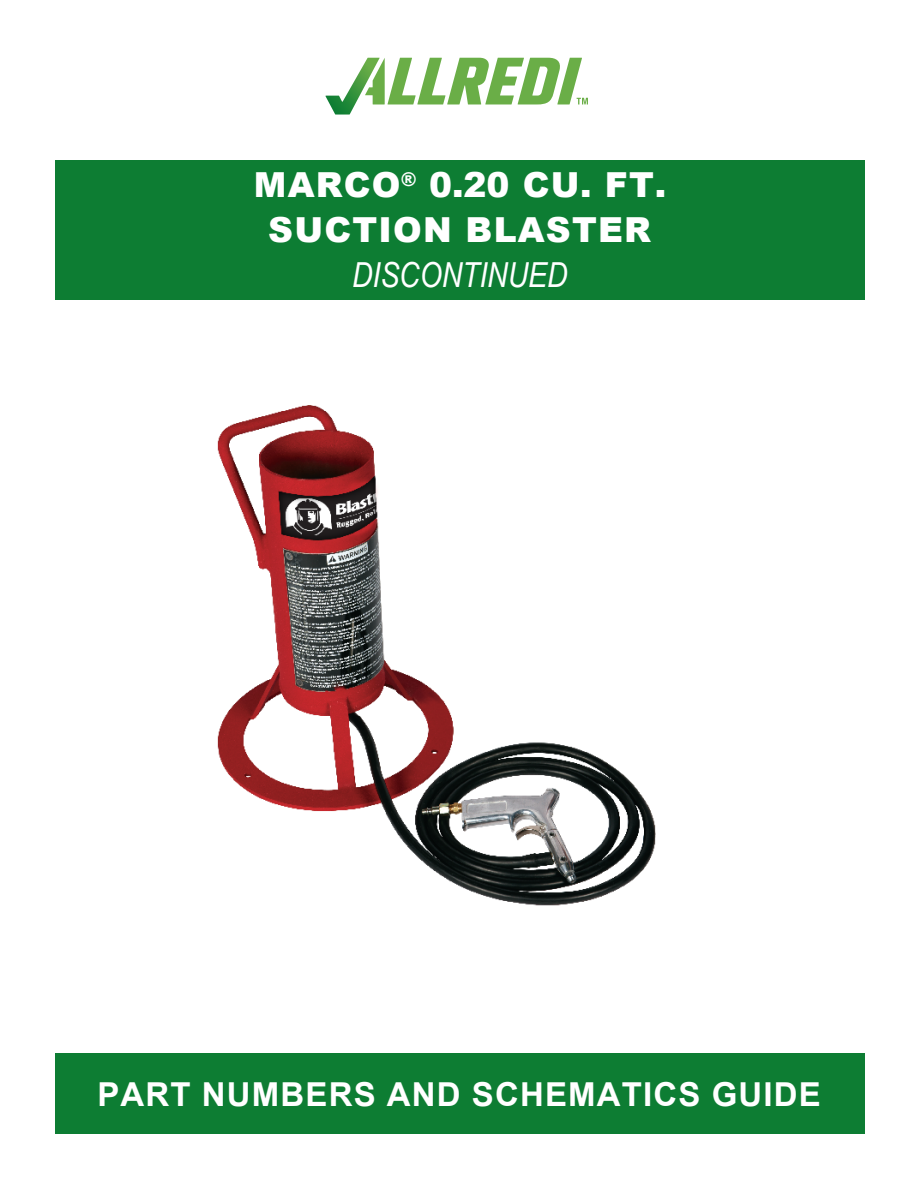
<style>
.page{position:relative;width:918px;height:1188px;background:#fff}
.page>*{position:absolute;margin:0;border:0;box-sizing:border-box;transform-origin:0 0}
.t1{font:900 34.5px/45px "Arial";letter-spacing:.035em;color:#fff;text-align:center}
.t2{font:italic 34.5px "Arial Narrow";color:#fff}
.t3{font:700 33px "Arial";letter-spacing:.035em;color:#fff}
</style>
<div class="page">
<svg style="left:325px;top:58px;width:263px;height:57px"></svg>
<div style="left:55px;top:1053px;width:810px;height:81px;background:#0d7d33"></div>
<div style="left:55px;top:160px;width:810px;height:140px;background:#0d7d33"></div>
<img style="left:218px;top:405px;width:438px;height:501px">
<p class="t1" style="left:254px;top:161px;width:414px">MARCO<sup>®</sup> 0.20 CU. FT.<br>SUCTION BLASTER</p>
<p class="t2" style="left:352px;top:251px;width:217px">DISCONTINUED</p>
<p class="t3" style="left:97px;top:1071px;width:725px">PART NUMBERS AND SCHEMATICS GUIDE</p>
</div>
